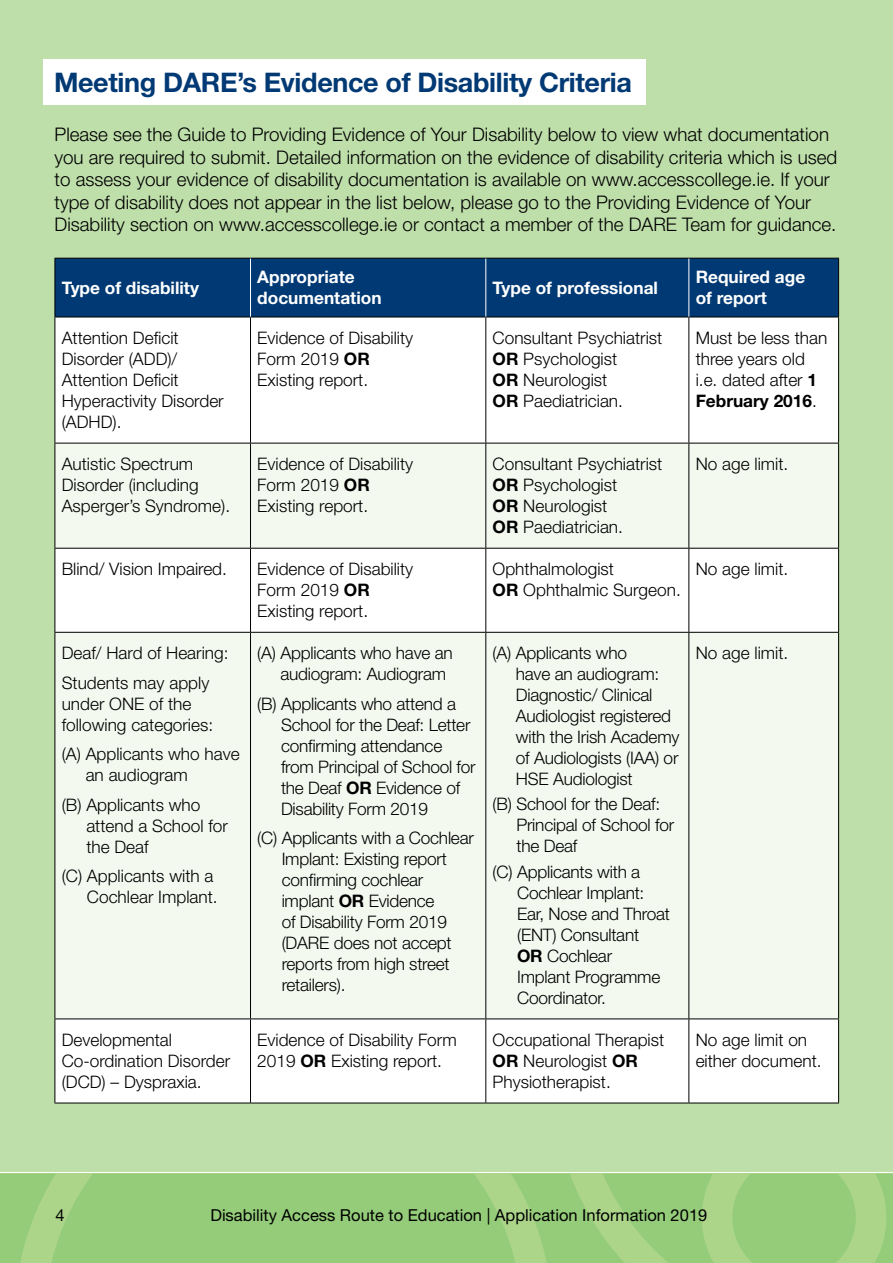
<style>
.page{position:relative;width:893px;height:1263px;background:#fff}
.page>*{position:absolute;margin:0;border:0;box-sizing:border-box;transform-origin:0 0}
.t1{font:700 27px "Helvetica Neue LT Std";letter-spacing:-.015em;color:#003974}
.t2{font:300 18.75px/22.5px "Helvetica Neue LT Std";color:#000}
.t3{font:300 17.25px/21px "Helvetica Neue LT Std";color:#000}
.t4{font:700 17.25px/21px "Helvetica Neue LT Std";color:#fff}
.t5{font:16.5px "Helvetica Neue LT Std";color:#000}
.s1{font-weight:700}
</style>
<div class="page">
<svg style="left:0;top:1174px;width:893px;height:89px;fill:#94cc79"></svg>
<div style="left:0;top:0;width:893px;height:1171px;background:#bedeaa"></div>
<div style="left:43px;top:60px;width:602px;height:45px;background:#fff"></div>
<div style="left:56px;top:259px;width:782px;height:58px;background:#003974"></div>
<div style="left:56px;top:318px;width:782px;height:785px;background:#fff"></div>
<svg style="left:56px;top:444px;width:782px;height:574px;fill:#f4f9f0"></svg>
<hr style="left:55px;top:258px;width:195px;height:1px;background:#000">
<hr style="left:55px;top:259px;width:1px;height:58px;background:#000">
<hr style="left:250px;top:258px;width:236px;height:1px;background:#000">
<hr style="left:486px;top:258px;width:203px;height:1px;background:#000">
<hr style="left:689px;top:258px;width:150px;height:1px;background:#000">
<hr style="left:838px;top:259px;width:1px;height:58px;background:#000">
<hr style="left:55px;top:317px;width:195px;height:1px;background:#000">
<hr style="left:55px;top:317px;width:1px;height:126px;background:#000">
<hr style="left:250px;top:317px;width:236px;height:1px;background:#000">
<hr style="left:250px;top:317px;width:1px;height:126px;background:#000">
<hr style="left:486px;top:317px;width:203px;height:1px;background:#000">
<hr style="left:485px;top:317px;width:1px;height:126px;background:#000">
<hr style="left:689px;top:317px;width:150px;height:1px;background:#000">
<hr style="left:688px;top:317px;width:1px;height:126px;background:#000">
<hr style="left:838px;top:317px;width:1px;height:126px;background:#000">
<hr style="left:55px;top:443px;width:195px;height:1px;background:#000">
<hr style="left:55px;top:443px;width:1px;height:105px;background:#000">
<hr style="left:250px;top:443px;width:236px;height:1px;background:#000">
<hr style="left:250px;top:443px;width:1px;height:105px;background:#000">
<hr style="left:486px;top:443px;width:203px;height:1px;background:#000">
<hr style="left:485px;top:443px;width:1px;height:105px;background:#000">
<hr style="left:689px;top:443px;width:150px;height:1px;background:#000">
<hr style="left:688px;top:443px;width:1px;height:105px;background:#000">
<hr style="left:838px;top:443px;width:1px;height:105px;background:#000">
<hr style="left:55px;top:548px;width:195px;height:1px;background:#000">
<hr style="left:55px;top:549px;width:1px;height:83px;background:#000">
<hr style="left:250px;top:548px;width:236px;height:1px;background:#000">
<hr style="left:250px;top:549px;width:1px;height:83px;background:#000">
<hr style="left:486px;top:548px;width:203px;height:1px;background:#000">
<hr style="left:485px;top:549px;width:1px;height:83px;background:#000">
<hr style="left:689px;top:548px;width:150px;height:1px;background:#000">
<hr style="left:688px;top:549px;width:1px;height:83px;background:#000">
<hr style="left:838px;top:549px;width:1px;height:83px;background:#000">
<hr style="left:55px;top:632px;width:195px;height:1px;background:#000">
<hr style="left:55px;top:633px;width:1px;height:385px;background:#000">
<hr style="left:250px;top:632px;width:236px;height:1px;background:#000">
<hr style="left:250px;top:633px;width:1px;height:385px;background:#000">
<hr style="left:486px;top:632px;width:203px;height:1px;background:#000">
<hr style="left:485px;top:633px;width:1px;height:385px;background:#000">
<hr style="left:689px;top:632px;width:150px;height:1px;background:#000">
<hr style="left:688px;top:633px;width:1px;height:385px;background:#000">
<hr style="left:838px;top:633px;width:1px;height:385px;background:#000">
<hr style="left:55px;top:1018px;width:195px;height:1px;background:#000">
<hr style="left:55px;top:1019px;width:1px;height:84px;background:#000">
<hr style="left:250px;top:1018px;width:236px;height:1px;background:#000">
<hr style="left:250px;top:1019px;width:1px;height:84px;background:#000">
<hr style="left:486px;top:1018px;width:203px;height:1px;background:#000">
<hr style="left:485px;top:1019px;width:1px;height:84px;background:#000">
<hr style="left:689px;top:1018px;width:150px;height:1px;background:#000">
<hr style="left:688px;top:1019px;width:1px;height:84px;background:#000">
<hr style="left:838px;top:1019px;width:1px;height:84px;background:#000">
<hr style="left:55px;top:1103px;width:195px;height:1px;background:#000">
<hr style="left:250px;top:1103px;width:236px;height:1px;background:#000">
<hr style="left:486px;top:1103px;width:203px;height:1px;background:#000">
<hr style="left:689px;top:1103px;width:150px;height:1px;background:#000">
<hr style="left:250px;top:259px;width:1px;height:58px;background:#fff">
<hr style="left:485px;top:259px;width:1px;height:58px;background:#fff">
<hr style="left:688px;top:259px;width:1px;height:58px;background:#fff">
<h1 class="t1" style="left:54px;top:65px;width:580px">Meeting DARE’s Evidence of Disability Criteria</h1>
<p class="t2" style="left:55px;top:123px;width:784px">Please see the Guide to Providing Evidence of Your Disability below to view what documentation you are required to submit. Detailed information on the evidence of disability criteria which is used to assess your evidence of disability documentation is available on www.accesscollege.ie. If your type of disability does not appear in the list below, please go to the Providing Evidence of Your Disability section on www.accesscollege.ie or contact a member of the DARE Team for guidance.</p>
<p class="t4" style="left:62px;top:277px;width:139px">Type of disability</p>
<p class="t4" style="left:257px;top:266px;width:126px">Appropriate documentation</p>
<p class="t4" style="left:493px;top:277px;width:167px">Type of professional</p>
<p class="t4" style="left:696px;top:266px;width:111px">Required age of report</p>
<p class="t3" style="left:62px;top:327px;width:163px">Attention Deficit<br>Disorder (ADD)/<br>Attention Deficit<br>Hyperactivity Disorder (ADHD).</p>
<p class="t3" style="left:257px;top:327px;width:157px">Evidence of Disability<br>Form 2019 <span class="s1">OR<br></span>Existing report.</p>
<p class="t3" style="left:493px;top:327px;width:171px">Consultant Psychiatrist<br><span class="s1">OR</span> Psychologist<br><span class="s1">OR</span> Neurologist<br><span class="s1">OR</span> Paediatrician.</p>
<p class="t3" style="left:696px;top:327px;width:133px">Must be less than three years old i.e. dated after <span class="s1">1<br>February 2016</span>.</p>
<p class="t3" style="left:62px;top:453px;width:170px">Autistic Spectrum<br>Disorder (including<br>Asperger’s Syndrome).</p>
<p class="t3" style="left:257px;top:453px;width:157px">Evidence of Disability<br>Form 2019 <span class="s1">OR<br></span>Existing report.</p>
<p class="t3" style="left:493px;top:453px;width:171px">Consultant Psychiatrist<br><span class="s1">OR</span> Psychologist<br><span class="s1">OR</span> Neurologist<br><span class="s1">OR</span> Paediatrician.</p>
<p class="t3" style="left:696px;top:453px;width:94px">No age limit.</p>
<p class="t3" style="left:62px;top:558px;width:167px">Blind/ Vision Impaired.</p>
<p class="t3" style="left:257px;top:558px;width:157px">Evidence of Disability<br>Form 2019 <span class="s1">OR<br></span>Existing report.</p>
<p class="t3" style="left:493px;top:558px;width:190px">Ophthalmologist<br><span class="s1">OR</span> Ophthalmic Surgeon.</p>
<p class="t3" style="left:696px;top:558px;width:94px">No age limit.</p>
<p class="t3" style="left:62px;top:638px;width:168px;line-height:29.5px">Deaf/ Hard of Hearing:<br>Students may apply</p>
<p class="t3" style="left:62px;top:693px;width:153px">under ONE of the following categories:</p>
<p class="t3" style="left:86px;top:743px;width:156px;text-indent:-24px">(A) Applicants who have an audiogram</p>
<p class="t3" style="left:86px;top:794px;width:143px;text-indent:-25px">(B) Applicants who attend a School for the Deaf</p>
<p class="t3" style="left:62px;top:865px;width:157px;text-align:right">(C) Applicants with a<br>Cochlear Implant.</p>
<p class="t3" style="left:516px;top:642px;width:165px;text-indent:-23px">(A) Applicants who<br>have an audiogram:<br>Diagnostic/ Clinical<br>Audiologist registered with the Irish Academy of Audiologists (IAA) or<br>HSE Audiologist</p>
<p class="t3" style="left:516px;top:793px;width:159px;text-indent:-24px">(B) School for the Deaf:<br>Principal of School for the Deaf</p>
<p class="t3" style="left:517px;top:861px;width:155px;text-indent:-24px">(C) Applicants with a<br>Cochlear Implant:<br>Ear, Nose and Throat (ENT) Consultant<br><span class="s1">OR</span> Cochlear<br>Implant Programme<br>Coordinator.</p>
<p class="t3" style="left:280px;top:642px;width:174px;text-indent:-23px">(A) Applicants who have an audiogram: Audiogram</p>
<p class="t3" style="left:281px;top:693px;width:196px;text-indent:-24px">(B) Applicants who attend a<br>School for the Deaf: Letter confirming attendance from Principal of School for the Deaf <span class="s1">OR</span> Evidence of<br>Disability Form 2019</p>
<p class="t3" style="left:282px;top:827px;width:194px;text-indent:-24px">(C) Applicants with a Cochlear<br>Implant: Existing report confirming cochlear implant <span class="s1">OR</span> Evidence<br>of Disability Form 2019 (DARE does not accept reports from high street retailers).</p>
<p class="t3" style="left:696px;top:642px;width:94px">No age limit.</p>
<p class="t3" style="left:62px;top:1029px;width:170px">Developmental<br>Co-ordination Disorder (DCD) – Dyspraxia.</p>
<p class="t3" style="left:257px;top:1029px;width:201px">Evidence of Disability Form<br>2019 <span class="s1">OR</span> Existing report.</p>
<p class="t3" style="left:493px;top:1029px;width:173px">Occupational Therapist<br><span class="s1">OR</span> Neurologist <span class="s1">OR<br></span>Physiotherapist.</p>
<p class="t3" style="left:696px;top:1029px;width:127px">No age limit on either document.</p>
<p class="t5" style="left:55px;top:1205px;width:11px">4</p>
<p class="t5" style="left:210px;top:1205px;width:498px">Disability Access Route to Education | Application Information 2019</p>
</div>
